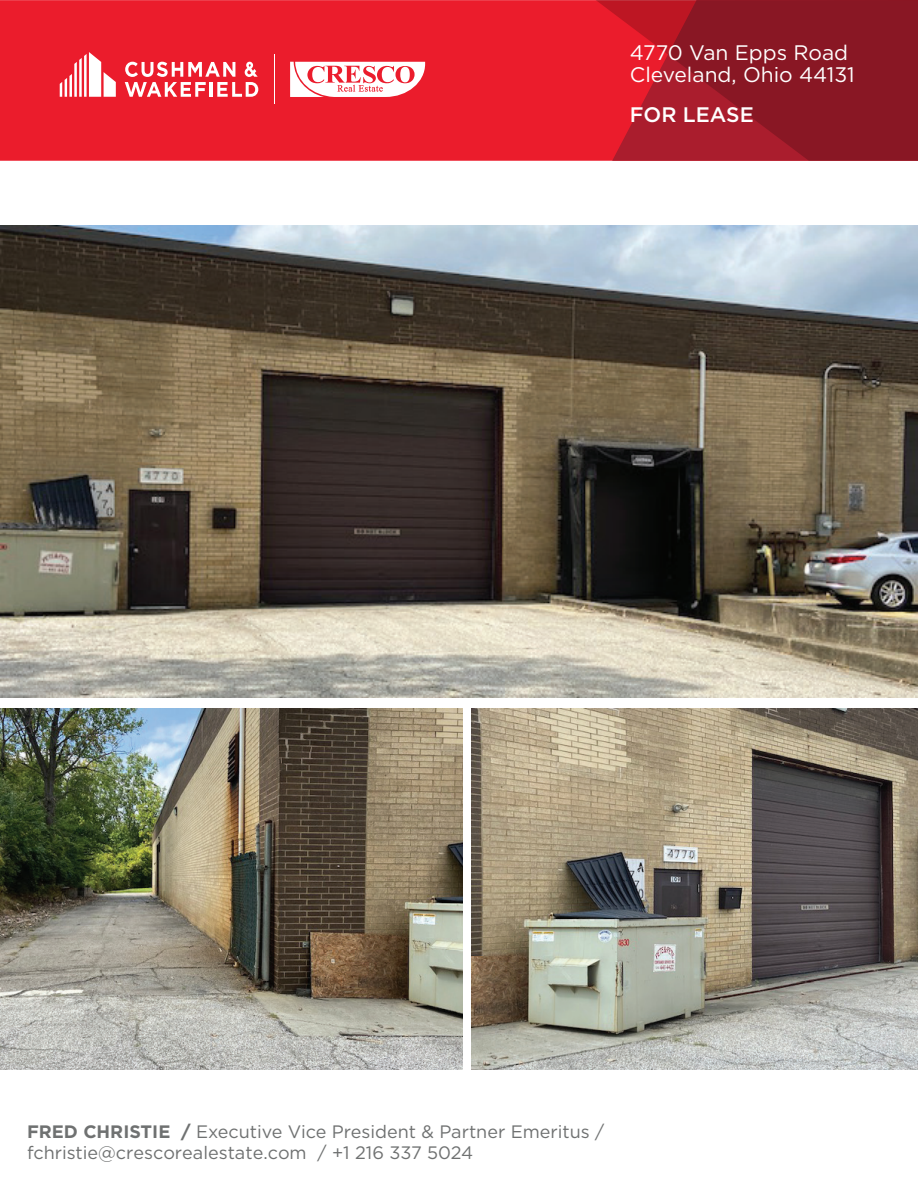
<style>
.page{position:relative;width:918px;height:1188px;background:#fff}
.page>*{position:absolute;margin:0;border:0;box-sizing:border-box;transform-origin:0 0}
.t1{font:21px/21.9px "Gotham";color:#fff}
.t2{font:500 21px "Gotham";color:#fff}
.t3{font:18px/21px "Gotham";color:#6f7171}
.s1{font-weight:700}
</style>
<div class="page">
<div style="left:0;top:0;width:596px;height:161px;background:#eb1c2c"></div>
<svg style="left:596px;top:0;width:322px;height:161px;background:#9f1826"></svg>
<hr style="left:274px;top:54px;width:1px;height:49px;background:#fff">
<svg style="left:60px;top:52px;width:56px;height:45px"></svg>
<svg style="left:125px;top:62px;width:133px;height:35px"></svg>
<svg style="left:290px;top:62px;width:135px;height:35px"></svg>
<img style="left:0;top:709px;width:462px;height:360px">
<img style="left:471px;top:709px;width:447px;height:360px">
<img style="left:0;top:225px;width:918px;height:473px">
<p class="t1" style="left:630px;top:41px;width:226px">4770 Van Epps Road<br>Cleveland, Ohio 44131</p>
<p class="t2" style="left:630px;top:100px;width:125px">FOR LEASE</p>
<p class="t3" style="left:27px;top:1121px;width:579px"><span class="s1">FRED CHRISTIE /</span> Executive Vice President &amp; Partner Emeritus / fchristie@crescorealestate.com / +1 216 337 5024</p>
</div>
